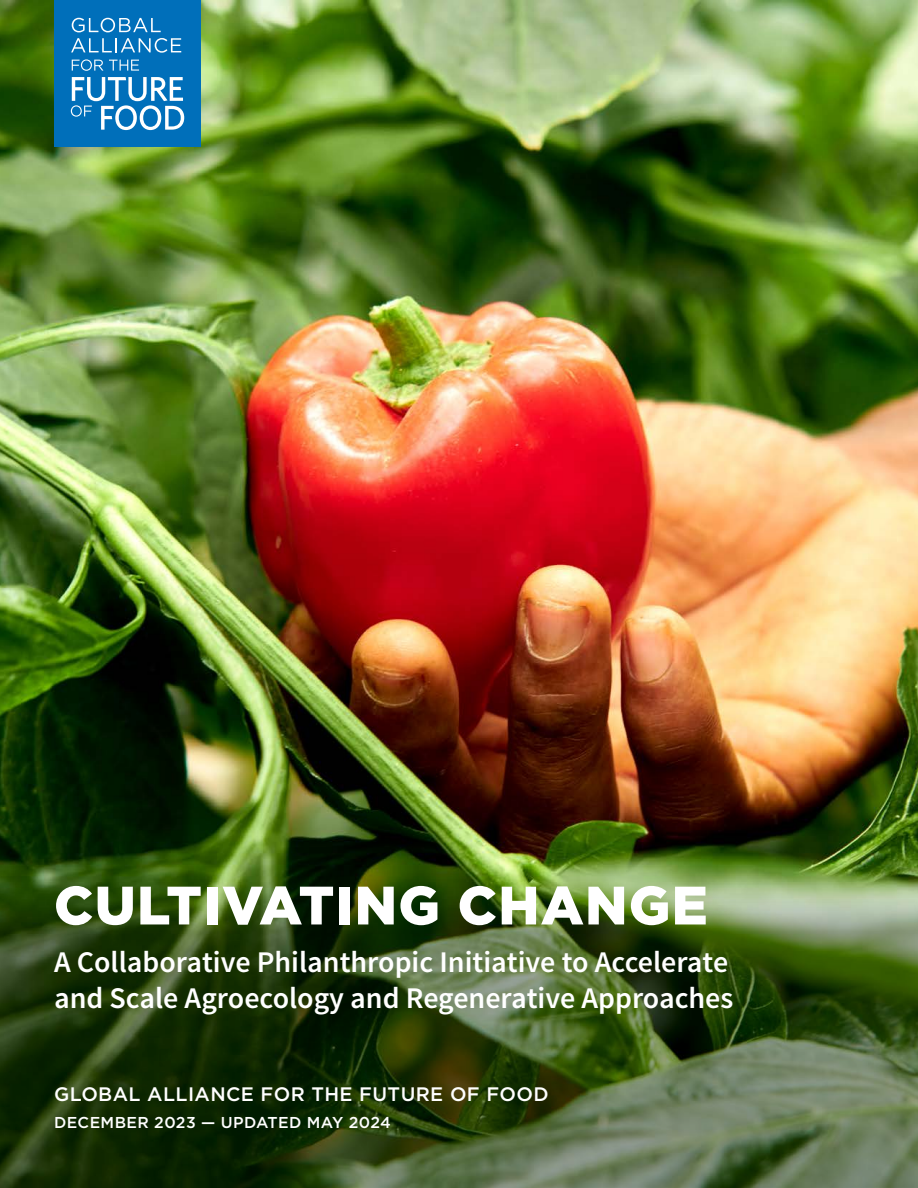
<style>
.page{position:relative;width:918px;height:1188px;background:#fff}
.page>*{position:absolute;margin:0;border:0;box-sizing:border-box;transform-origin:0 0}
.t1{font:900 54px "Gotham";letter-spacing:.025em;color:#fff}
.t2{font:600 30px/36px "Source Sans Pro";color:#fff}
.t3{font:500 19.5px "Gotham";letter-spacing:.02em;color:#fff}
.t4{font:500 15.75px "Gotham";letter-spacing:.025em;color:#fff}
</style>
<div class="page">
<img style="left:0;top:0;width:918px;height:858px">
<div style="left:54px;top:0;width:147px;height:147px;background:#006fba"></div>
<svg style="left:72px;top:18px;width:89px;height:14px"></svg>
<svg style="left:71px;top:38px;width:110px;height:15px"></svg>
<svg style="left:72px;top:59px;width:31px;height:12px"></svg>
<svg style="left:109px;top:60px;width:30px;height:11px"></svg>
<svg style="left:71px;top:77px;width:113px;height:53px"></svg>
<svg style="left:0;top:858px;width:918px;height:330px;background:#3c5425"></svg>
<h1 class="t1" style="left:54px;top:868px;width:655px">CULTIVATING CHANGE</h1>
<p class="t2" style="left:54px;top:945px;width:681px">A Collaborative Philanthropic Initiative to Accelerate and Scale Agroecology and Regenerative Approaches</p>
<p class="t3" style="left:54px;top:1081px;width:496px">GLOBAL ALLIANCE FOR THE FUTURE OF FOOD</p>
<p class="t4" style="left:54px;top:1112px;width:339px">DECEMBER 2023 — UPDATED MAY 2024</p>
</div>
